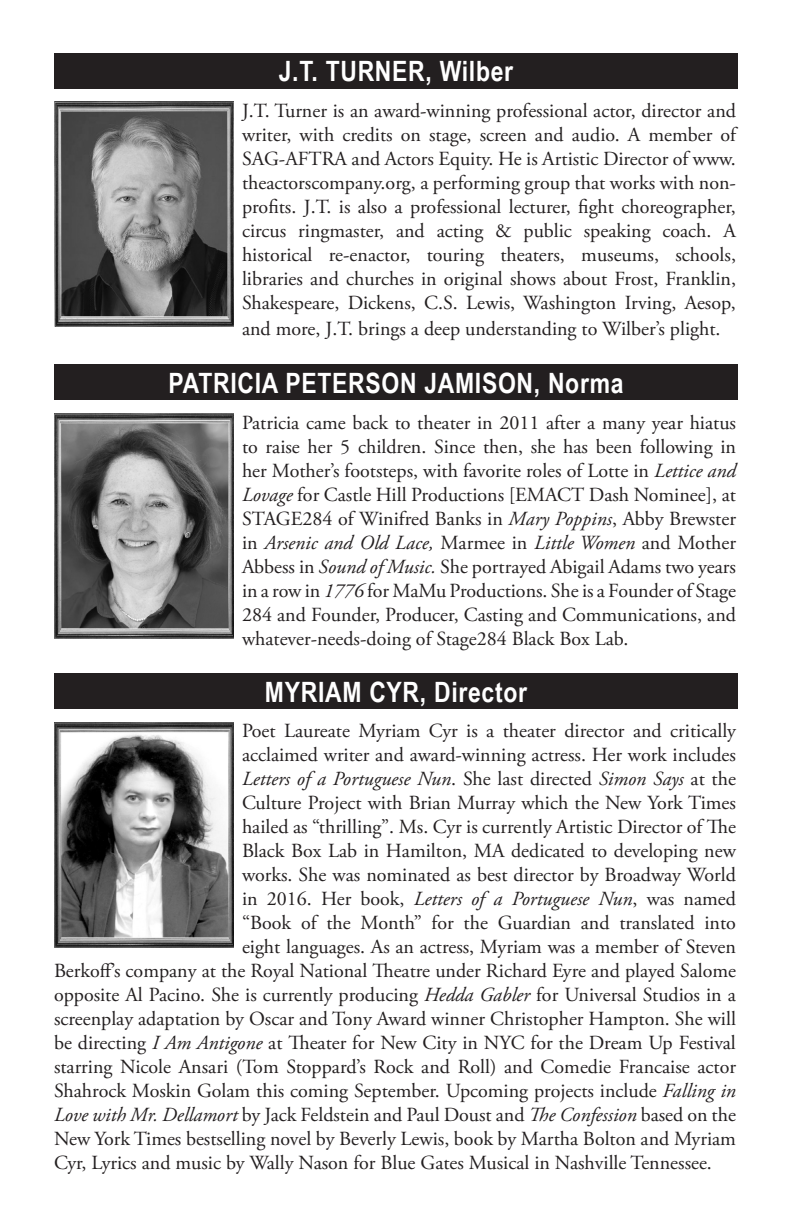
<style>
.page{position:relative;width:792px;height:1224px;background:#fff}
.page>*{position:absolute;margin:0;border:0;box-sizing:border-box;transform-origin:0 0}
.t1{font:700 28px "Arial Narrow";letter-spacing:.025em;color:#fff}
.t2{font:20px/24px "Adobe Garamond Pro";color:#231f20;text-align:justify}
.t3{font:italic 20px "Adobe Garamond Pro";color:#231f20}
.s1{font-style:italic}
.s2{font-style:normal}
</style>
<div class="page">
<div style="left:54px;top:53px;width:684px;height:36px;background:#231f20"></div>
<img style="left:54px;top:101px;width:180px;height:226px">
<div style="left:54px;top:364px;width:684px;height:36px;background:#231f20"></div>
<img style="left:54px;top:414px;width:180px;height:224px">
<div style="left:54px;top:673px;width:684px;height:36px;background:#231f20"></div>
<img style="left:54px;top:723px;width:180px;height:224px">
<p class="t1" style="left:279px;top:50px;width:236px">J.T. TURNER, Wilber</p>
<p class="t2" style="left:242px;top:100px;width:496px">J.T. Turner is an award-winning professional actor, director and writer, with credits on stage, screen and audio. A member of SAG-AFTRA and Actors Equity. He is Artistic Director of www. theactorscompany.org, a performing group that works with non&shy;profits. J.T. is also a professional lecturer, fight choreographer, circus ringmaster, and acting &amp; public speaking coach. A historical re-enactor, touring theaters, museums, schools, libraries and churches in original shows about Frost, Franklin, Shakespeare, Dickens, C.S. Lewis, Washington Irving, Aesop,</p>
<p class="t2" style="left:242px;top:318px;width:480px">and more, J.T. brings a deep understanding to Wilber’s plight.</p>
<p class="t1" style="left:168px;top:362px;width:457px">PATRICIA PETERSON JAMISON, Norma</p>
<p class="t2" style="left:242px;top:412px;width:496px">Patricia came back to theater in 2011 after a many year hiatus to raise her 5 children. Since then, she has been following in her Mother’s footsteps, with favorite roles of Lotte in <span class="s1">Lettice and Lovage</span> for Castle Hill Productions [EMACT Dash Nominee], at STAGE284 of Winifred Banks in <span class="s1">Mary Poppins</span>, Abby Brewster in <span class="s1">Arsenic and Old Lace,</span> Marmee in <span class="s1">Little Women</span> and Mother Abbess in <span class="s1">Sound of Music.</span> She portrayed Abigail Adams two years in a row in <span class="s1">1776</span> for MaMu Productions. She is a Founder of Stage 284 and Founder, Producer, Casting and Communications, and whatever-needs-doing of Stage284 Black Box Lab.</p>
<p class="t1" style="left:265px;top:671px;width:264px">MYRIAM CYR, Director</p>
<p class="t2" style="left:242px;top:720px;width:496px">Poet Laureate Myriam Cyr is a theater director and critically</p>
<p class="t2" style="left:242px;top:744px;width:496px">acclaimed writer and award-winning actress. Her work includes</p>
<p class="t3" style="left:242px;top:767px;width:495px">Letters of a Portuguese Nun<span class="s2">. She last directed</span> Simon Says <span class="s2">at the</span></p>
<p class="t2" style="left:242px;top:792px;width:495px">Culture Project with Brian Murray which the New York Times</p>
<p class="t2" style="left:242px;top:816px;width:496px">hailed as “thrilling”. Ms. Cyr is currently Artistic Director of The</p>
<p class="t2" style="left:242px;top:840px;width:496px">Black Box Lab in Hamilton, MA dedicated to developing new</p>
<p class="t2" style="left:242px;top:864px;width:495px">works. She was nominated as best director by Broadway World</p>
<p class="t2" style="left:242px;top:888px;width:496px">in 2016. Her book, <span class="s1">Letters of a Portuguese Nun</span>, was named</p>
<p class="t2" style="left:242px;top:912px;width:495px">“Book of the Month” for the Guardian and translated into</p>
<p class="t2" style="left:242px;top:936px;width:496px">eight languages. As an actress, Myriam was a member of Steven</p>
<p class="t2" style="left:54px;top:960px;width:684px">Berkoff’s company at the Royal National Theatre under Richard Eyre and played Salome</p>
<p class="t2" style="left:54px;top:984px;width:684px">opposite Al Pacino. She is currently producing <span class="s1">Hedda Gabler</span> for Universal Studios in a</p>
<p class="t2" style="left:54px;top:1008px;width:684px">screenplay adaptation by Oscar and Tony Award winner Christopher Hampton. She will</p>
<p class="t2" style="left:54px;top:1032px;width:683px">be directing <span class="s1">I Am Antigone</span> at Theater for New City in NYC for the Dream Up Festival</p>
<p class="t2" style="left:54px;top:1056px;width:684px">starring Nicole Ansari (Tom Stoppard’s Rock and Roll) and Comedie Francaise actor</p>
<p class="t2" style="left:54px;top:1080px;width:684px">Shahrock Moskin Golam this coming September. Upcoming projects include <span class="s1">Falling in</span></p>
<p class="t2" style="left:54px;top:1104px;width:683px"><span class="s1">Love with Mr. Dellamort</span> by Jack Feldstein and Paul Doust and <span class="s1">The Confession</span> based on the</p>
<p class="t2" style="left:54px;top:1128px;width:684px">New York Times bestselling novel by Beverly Lewis, book by Martha Bolton and Myriam</p>
<p class="t2" style="left:54px;top:1152px;width:659px">Cyr, Lyrics and music by Wally Nason for Blue Gates Musical in Nashville Tennessee.</p>
</div>
